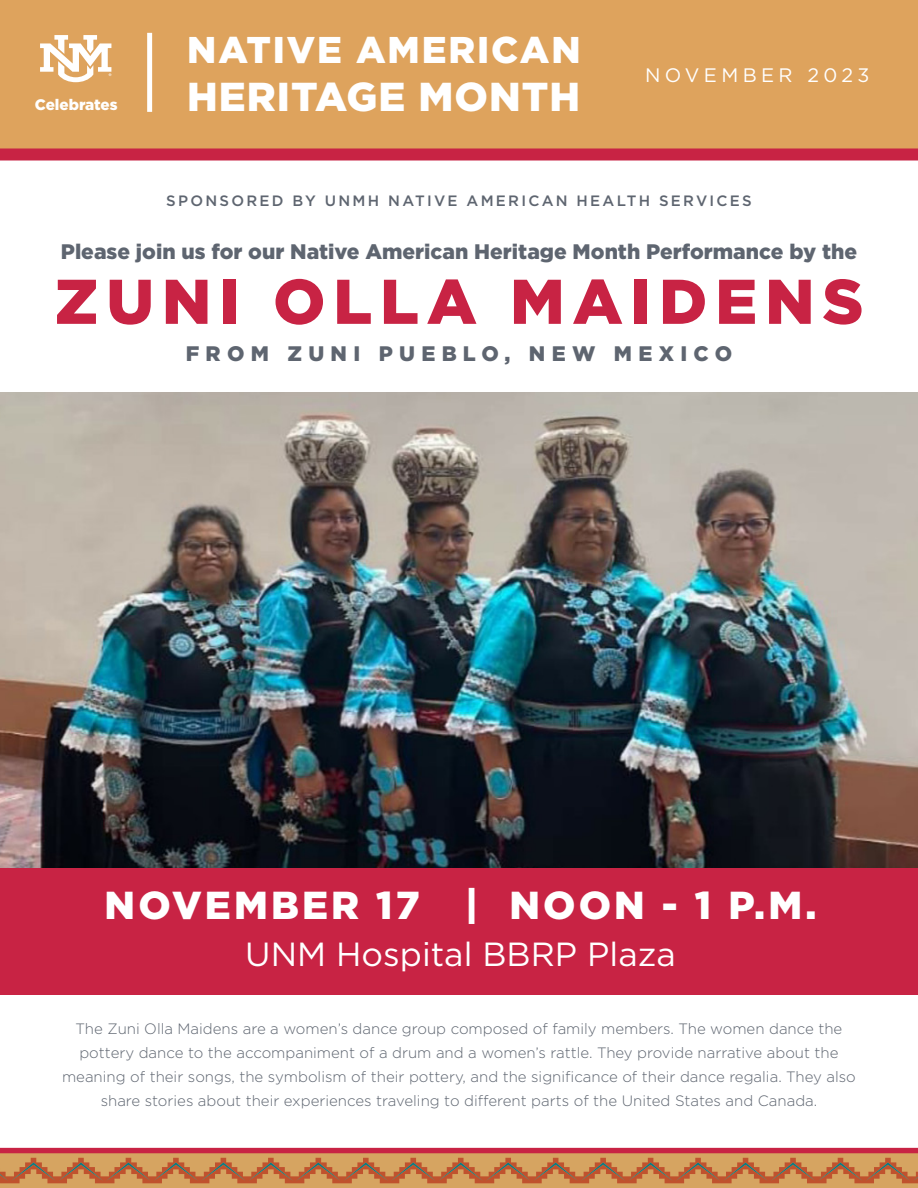
<style>
.page{position:relative;width:918px;height:1188px;background:#fff}
.page>*{position:absolute;margin:0;border:0;box-sizing:border-box;transform-origin:0 0}
.t1{font:900 63px "Gotham";letter-spacing:.125em;color:#c82344}
.t2{font:900 40.35px "Gotham";letter-spacing:.025em;color:#fff}
.t3{font:900 39px "Gotham";letter-spacing:.08em;color:#fff}
.t4{font:900 37.2px "Gotham";letter-spacing:.05em;color:#fff}
.t5{font:33.45px "Gotham";color:#fff}
.t6{font:900 21px "Gotham";color:#5e6570}
.t7{font:900 21px "Gotham";letter-spacing:.3em;color:#5e6570}
.t8{font:19.5px "Gotham";letter-spacing:.225em;color:#fff}
.t9{font:900 15.3px "Gotham";color:#fff}
.t10{font:300 15px/24px "Gotham";color:#5e6570;text-align:center}
.t11{font:500 15px "Gotham";letter-spacing:.15em;color:#5e6570}
</style>
<div class="page">
<img style="left:0;top:392px;width:918px;height:477px">
<div style="left:0;top:0;width:918px;height:154px;background:#dea35d"></div>
<svg style="left:40px;top:35px;width:71px;height:47px"></svg>
<div style="left:147px;top:33px;width:5px;height:79px;background:#fff"></div>
<div style="left:0;top:148px;width:918px;height:12px;background:#c82344"></div>
<div style="left:0;top:869px;width:918px;height:126px;background:#c82344"></div>
<div style="left:0;top:1153px;width:918px;height:35px;background:#d6a461"></div>
<svg style="left:0;top:1158px;width:918px;height:25px"></svg>
<div style="left:0;top:1148px;width:918px;height:5px;background:#c82344"></div>
<p class="t9" style="left:35px;top:94px;width:85px">Celebrates</p>
<p class="t4" style="left:187px;top:24px;width:395px">NATIVE AMERICAN</p>
<p class="t2" style="left:187px;top:69px;width:394px">HERITAGE MONTH</p>
<p class="t8" style="left:645px;top:63px;width:226px">NOVEMBER 2023</p>
<p class="t11" style="left:166px;top:191px;width:587px">SPONSORED BY UNMH NATIVE AMERICAN HEALTH SERVICES</p>
<p class="t6" style="left:61px;top:237px;width:798px">Please join us for our Native American Heritage Month Performance by the</p>
<p class="t1" style="left:54px;top:258px;width:811px">ZUNI OLLA MAIDENS</p>
<p class="t7" style="left:186px;top:339px;width:548px">FROM ZUNI PUEBLO, NEW MEXICO</p>
<p class="t3" style="left:105px;top:879px;width:713px">NOVEMBER 17 | NOON - 1 P.M.</p>
<p class="t5" style="left:245px;top:932px;width:432px">UNM Hospital BBRP Plaza</p>
<p class="t10" style="left:62px;top:1016px;width:795px">The Zuni Olla Maidens are a women’s dance group composed of family members. The women dance the pottery dance to the accompaniment of a drum and a women’s rattle. They provide narrative about the meaning of their songs, the symbolism of their pottery, and the significance of their dance regalia. They also share stories about their experiences traveling to different parts of the United States and Canada.</p>
</div>
